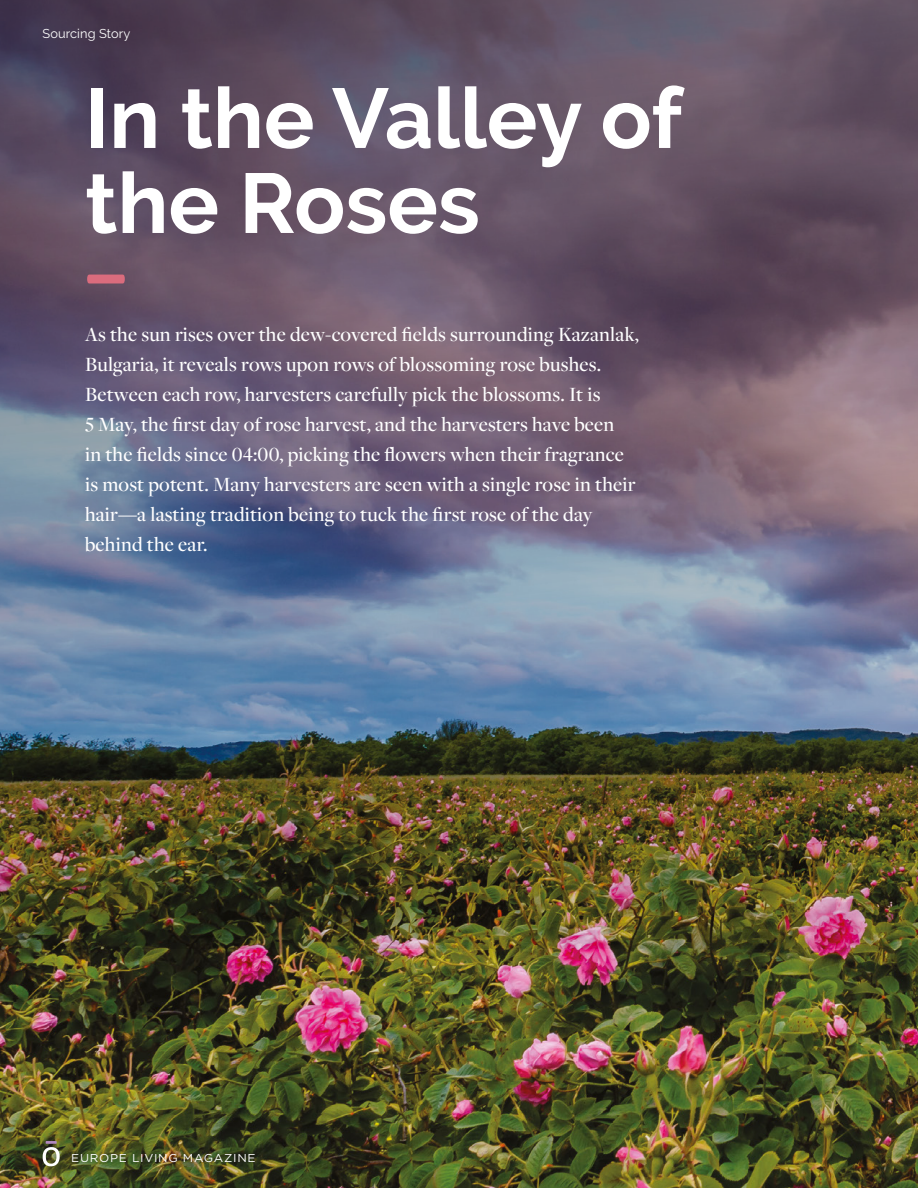
<style>
.page{position:relative;width:918px;height:1188px;background:#fff}
.page>*{position:absolute;margin:0;border:0;box-sizing:border-box;transform-origin:0 0}
.t1{font:700 84.45px/85.1px "Raleway";color:#fff}
.t2{font:500 21px/30px "Freight Disp Pro";letter-spacing:.01em;color:#fff}
.t3{font:12.75px "Raleway";letter-spacing:.01em;color:#fff}
.t4{font:11.4px "Gotham";letter-spacing:.06em;color:#fff;scale:1.05 1}
</style>
<div class="page">
<img style="left:0;top:949px;width:918px;height:239px">
<img style="left:0;top:0;width:918px;height:949px">
<svg style="left:87px;top:275px;width:38px;height:9px"></svg>
<svg style="left:43px;top:1141px;width:17px;height:25px"></svg>
<p class="t3" style="left:43px;top:26px;width:89px">Sourcing Story</p>
<h1 class="t1" style="left:85px;top:76px;width:599px">In the Valley of the Roses</h1>
<p class="t2" style="left:85px;top:319px;width:555px">As the sun rises over the dew-covered fields surrounding Kazanlak, Bulgaria, it reveals rows upon rows of blossoming rose bushes.<br>Between each row, harvesters carefully pick the blossoms. It is<br>5 May, the first day of rose harvest, and the harvesters have been<br>in the fields since 04:00, picking the flowers when their fragrance is most potent. Many harvesters are seen with a single rose in their hair—a lasting tradition being to tuck the first rose of the day behind the ear.</p>
<p class="t4" style="left:71px;top:1150px;width:177px">EUROPE LIVING MAGAZINE</p>
</div>
